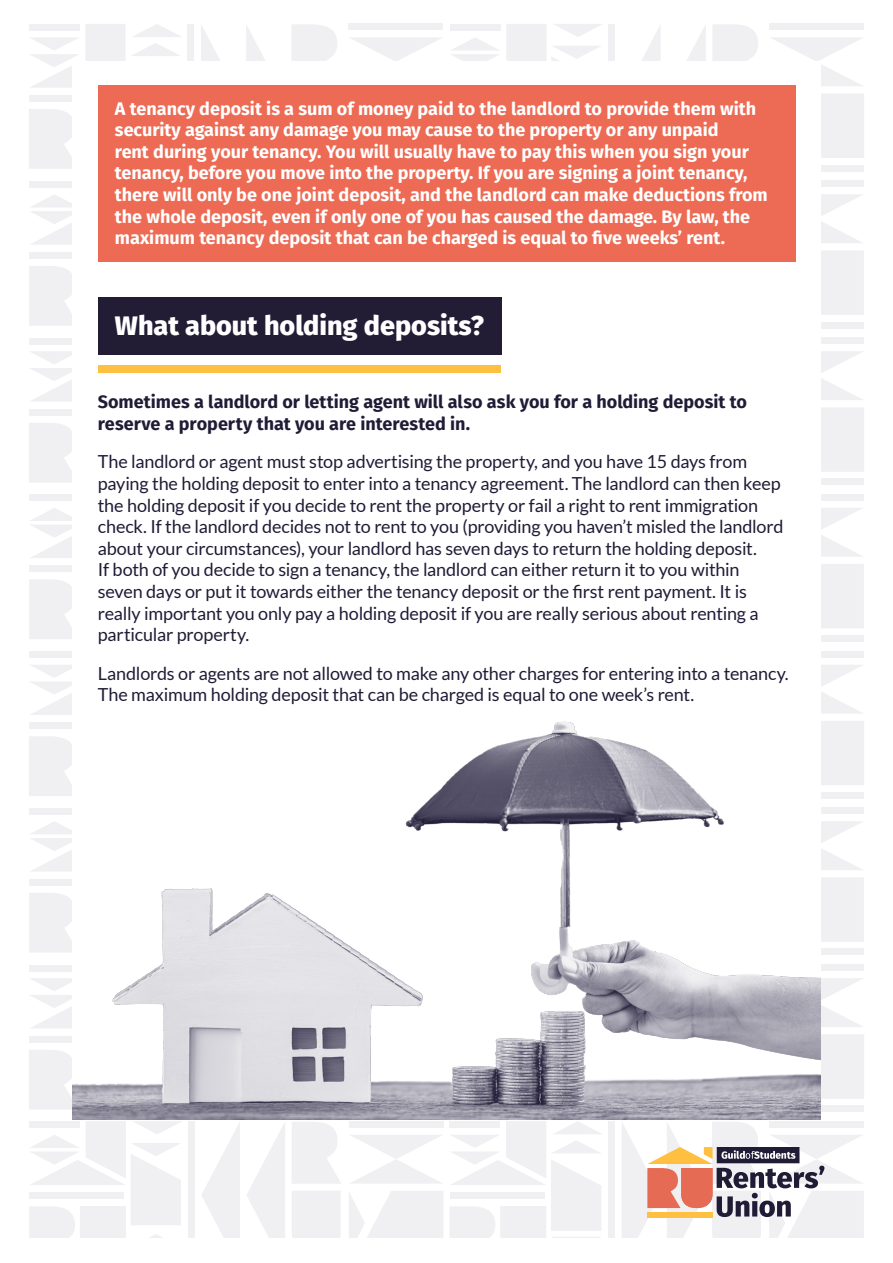
<style>
.page{position:relative;width:893px;height:1263px;background:#fff}
.page>*{position:absolute;margin:0;border:0;box-sizing:border-box;transform-origin:0 0}
.t1{font:800 27px "Fira Sans";color:#fff}
.t2{font:18px/21.6px "Lato";letter-spacing:-.01em;color:#211c36}
.t3{font:700 18px/21.6px "Fira Sans";color:#fff}
.t4{font:700 18px/21.6px "Fira Sans";color:#211c36}
</style>
<div class="page">
<svg style="left:201px;top:25px;width:19px;height:36px"></svg>
<svg style="left:351px;top:38px;width:90px;height:23px"></svg>
<svg style="left:246px;top:25px;width:19px;height:36px"></svg>
<div style="left:292px;top:25px;width:45px;height:36px;background:#f0f0f2"></div>
<div style="left:187px;top:24px;width:7px;height:148px;background:#f0f0f2"></div>
<div style="left:348px;top:23px;width:95px;height:7px;background:#f0f0f2"></div>
<svg style="left:29px;top:24px;width:152px;height:145px"></svg>
<svg style="left:642px;top:25px;width:19px;height:36px"></svg>
<svg style="left:772px;top:38px;width:90px;height:48px"></svg>
<svg style="left:687px;top:25px;width:19px;height:36px"></svg>
<div style="left:713px;top:25px;width:45px;height:36px;background:#f0f0f2"></div>
<div style="left:608px;top:24px;width:7px;height:148px;background:#f0f0f2"></div>
<div style="left:712px;top:165px;width:152px;height:7px;background:#f0f0f2"></div>
<div style="left:769px;top:23px;width:95px;height:7px;background:#f0f0f2"></div>
<div style="left:821px;top:94px;width:43px;height:64px;background:#f0f0f2"></div>
<svg style="left:450px;top:24px;width:152px;height:37px"></svg>
<svg style="left:29px;top:338px;width:43px;height:144px"></svg>
<svg style="left:821px;top:351px;width:42px;height:49px"></svg>
<div style="left:712px;top:478px;width:152px;height:7px;background:#f0f0f2"></div>
<div style="left:769px;top:337px;width:95px;height:7px;background:#f0f0f2"></div>
<div style="left:821px;top:408px;width:43px;height:64px;background:#f0f0f2"></div>
<svg style="left:821px;top:194px;width:41px;height:49px"></svg>
<div style="left:712px;top:322px;width:152px;height:7px;background:#f0f0f2"></div>
<div style="left:769px;top:180px;width:95px;height:7px;background:#f0f0f2"></div>
<div style="left:821px;top:251px;width:43px;height:64px;background:#f0f0f2"></div>
<svg style="left:29px;top:181px;width:43px;height:145px"></svg>
<svg style="left:29px;top:651px;width:43px;height:145px"></svg>
<svg style="left:821px;top:665px;width:41px;height:48px"></svg>
<div style="left:712px;top:792px;width:152px;height:7px;background:#f0f0f2"></div>
<div style="left:769px;top:651px;width:95px;height:7px;background:#f0f0f2"></div>
<div style="left:821px;top:721px;width:43px;height:64px;background:#f0f0f2"></div>
<svg style="left:821px;top:508px;width:41px;height:49px"></svg>
<div style="left:712px;top:635px;width:152px;height:7px;background:#f0f0f2"></div>
<div style="left:769px;top:494px;width:95px;height:7px;background:#f0f0f2"></div>
<div style="left:821px;top:564px;width:43px;height:64px;background:#f0f0f2"></div>
<svg style="left:29px;top:494px;width:43px;height:145px"></svg>
<svg style="left:29px;top:965px;width:43px;height:144px"></svg>
<svg style="left:821px;top:978px;width:42px;height:49px"></svg>
<div style="left:712px;top:1105px;width:152px;height:7px;background:#f0f0f2"></div>
<div style="left:769px;top:964px;width:95px;height:7px;background:#f0f0f2"></div>
<div style="left:821px;top:1034px;width:43px;height:65px;background:#f0f0f2"></div>
<svg style="left:821px;top:821px;width:42px;height:49px"></svg>
<div style="left:712px;top:948px;width:152px;height:7px;background:#f0f0f2"></div>
<div style="left:769px;top:807px;width:95px;height:7px;background:#f0f0f2"></div>
<div style="left:821px;top:878px;width:43px;height:64px;background:#f0f0f2"></div>
<svg style="left:29px;top:808px;width:43px;height:144px"></svg>
<div style="left:608px;top:1121px;width:7px;height:142px;background:#f0f0f2"></div>
<svg style="left:449px;top:1121px;width:152px;height:117px"></svg>
<svg style="left:202px;top:1122px;width:38px;height:116px"></svg>
<svg style="left:351px;top:1135px;width:91px;height:48px"></svg>
<svg style="left:247px;top:1123px;width:38px;height:115px"></svg>
<svg style="left:292px;top:1122px;width:49px;height:62px"></svg>
<div style="left:292px;top:1191px;width:48px;height:47px;background:#f0f0f2"></div>
<div style="left:188px;top:1121px;width:6px;height:142px;background:#f0f0f2"></div>
<div style="left:349px;top:1121px;width:94px;height:7px;background:#f0f0f2"></div>
<svg style="left:349px;top:1191px;width:94px;height:47px"></svg>
<svg style="left:29px;top:1121px;width:152px;height:117px"></svg>
<div style="left:0;top:1238px;width:893px;height:25px;background:#fff"></div>
<svg style="left:622px;top:1121px;width:242px;height:117px"></svg>
<div style="left:72px;top:62px;width:749px;height:1057px;background:#fff"></div>
<img style="left:72px;top:721px;width:749px;height:398px">
<div style="left:98px;top:85px;width:697px;height:177px;background:#ed6b54"></div>
<div style="left:98px;top:297px;width:403px;height:58px;background:#221c35"></div>
<div style="left:98px;top:366px;width:402px;height:7px;background:#ffbf40"></div>
<p class="t3" style="left:115px;top:96px;width:654px">A tenancy deposit is a sum of money paid to the landlord to provide them with security against any damage you may cause to the property or any unpaid<br>rent during your tenancy. You will usually have to pay this when you sign your tenancy, before you move into the property. If you are signing a joint tenancy, there will only be one joint deposit, and the landlord can make deductions from the whole deposit, even if only one of you has caused the damage. By law, the maximum tenancy deposit that can be charged is equal to five weeks’ rent.</p>
<h1 class="t1" style="left:115px;top:302px;width:370px">What about holding deposits?</h1>
<p class="t4" style="left:98px;top:390px;width:651px">Sometimes a landlord or letting agent will also ask you for a holding deposit to reserve a property that you are interested in.</p>
<p class="t2" style="left:98px;top:451px;width:687px">The landlord or agent must stop advertising the property, and you have 15 days from paying the holding deposit to enter into a tenancy agreement. The landlord can then keep the holding deposit if you decide to rent the property or fail a right to rent immigration check. If the landlord decides not to rent to you (providing you haven’t misled the landlord about your circumstances), your landlord has seven days to return the holding deposit.<br>If both of you decide to sign a tenancy, the landlord can either return it to you within seven days or put it towards either the tenancy deposit or the first rent payment. It is really important you only pay a holding deposit if you are really serious about renting a particular property.</p>
<p class="t2" style="left:98px;top:662px;width:692px">Landlords or agents are not allowed to make any other charges for entering into a tenancy.<br>The maximum holding deposit that can be charged is equal to one week’s rent.</p>
</div>
